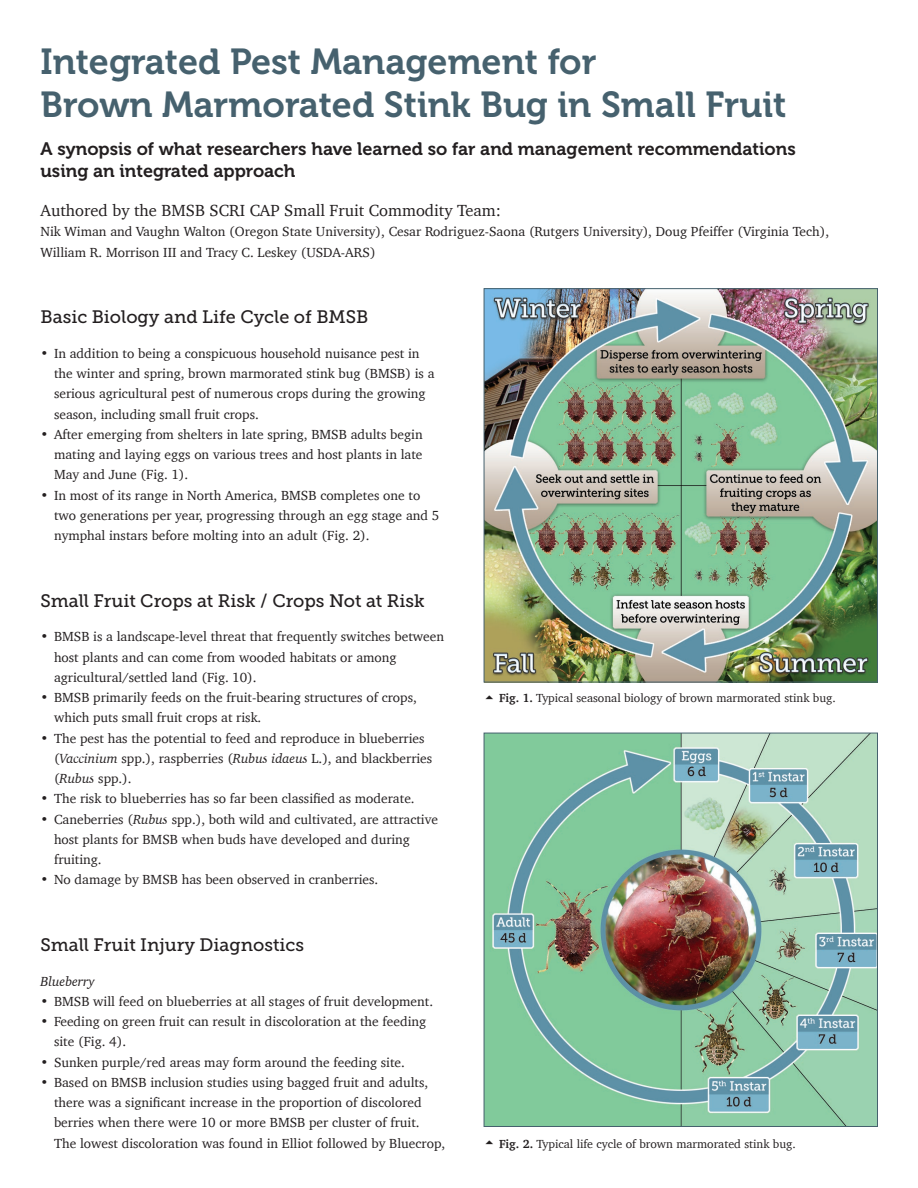
<style>
.page{position:relative;width:918px;height:1188px;background:#fff}
.page>*{position:absolute;margin:0;border:0;box-sizing:border-box;transform-origin:0 0}
.Main_Title{font:36px/43.2px "Museo 700";color:#46616e}
.Mini_Title{font:18px/21.6px "Museo 700";color:#231f20}
.Subtitle{font:18px "Museo Slab 500";color:#231f20}
.t1{font:16.5px "Charter";color:#231f20}
.Authors{font:13.5px/20.2px "Charter";color:#231f20}
.t2{font:italic 13.5px "Charter";color:#231f20}
.t3{font:12px "Charter";color:#231f20}
.s1{font-style:italic}
.s2{font-weight:700}
</style>
<div class="page">
<img style="left:486px;top:735px;width:390px;height:390px">
<div style="left:484px;top:733px;width:394px;height:394px;border:1px solid #46616e"></div>
<img style="left:486px;top:290px;width:390px;height:390px">
<div style="left:484px;top:288px;width:394px;height:394px;border:1px solid #46616e"></div>
<p class="Main_Title" style="left:40px;top:41px;width:748px">Integrated Pest Management for<br>Brown Marmorated Stink Bug in Small Fruit</p>
<p class="Mini_Title" style="left:40px;top:138px;width:757px">A synopsis of what researchers have learned so far and management recommendations using an integrated approach</p>
<p class="t1" style="left:40px;top:196px;width:462px">Authored by the BMSB SCRI CAP Small Fruit Commodity Team:</p>
<p class="Authors" style="left:40px;top:221px;width:790px">Nik Wiman and Vaughn Walton (Oregon State University), Cesar Rodriguez-Saona (Rutgers University), Doug Pfeiffer (Virginia Tech),<br>William R. Morrison III and Tracy C. Leskey (USDA-ARS)</p>
<p class="Subtitle" style="left:40px;top:307px;width:329px">Basic Biology and Life Cycle of BMSB</p>
<p class="Authors" style="left:54px;top:343px;width:382px;text-indent:-14px">• In addition to being a conspicuous household nuisance pest in the winter and spring, brown marmorated stink bug (BMSB) is a serious agricultural pest of numerous crops during the growing season, including small fruit crops.</p>
<p class="Authors" style="left:54px;top:424px;width:370px;text-align:justify;text-indent:-14px">• After emerging from shelters in late spring, BMSB adults begin mating and laying eggs on various trees and host plants in late May and June (Fig. 1).</p>
<p class="Authors" style="left:54px;top:485px;width:387px;text-indent:-14px">• In most of its range in North America, BMSB completes one to two generations per year, progressing through an egg stage and 5 nymphal instars before molting into an adult (Fig. 2).</p>
<p class="Subtitle" style="left:40px;top:591px;width:386px">Small Fruit Crops at Risk / Crops Not at Risk</p>
<p class="Authors" style="left:54px;top:626px;width:392px;text-indent:-14px">• BMSB is a landscape-level threat that frequently switches between host plants and can come from wooded habitats or among agricultural/settled land (Fig. 10).</p>
<p class="Authors" style="left:54px;top:687px;width:364px;text-indent:-14px">• BMSB primarily feeds on the fruit-bearing structures of crops, which puts small fruit crops at risk.</p>
<p class="Authors" style="left:54px;top:728px;width:380px;text-indent:-14px">• The pest has the potential to feed and reproduce in blueberries (<span class="s1">Vaccinium</span> spp.), raspberries (<span class="s1">Rubus idaeus</span> L.), and blackberries (<span class="s1">Rubus</span> spp.).</p>
<p class="Authors" style="left:40px;top:788px;width:376px">• The risk to blueberries has so far been classified as moderate.</p>
<p class="Authors" style="left:54px;top:809px;width:386px;text-indent:-14px">• Caneberries (<span class="s1">Rubus</span> spp.), both wild and cultivated, are attractive host plants for BMSB when buds have developed and during fruiting.</p>
<p class="Authors" style="left:40px;top:869px;width:339px">• No damage by BMSB has been observed in cranberries.</p>
<p class="Subtitle" style="left:40px;top:935px;width:265px">Small Fruit Injury Diagnostics</p>
<p class="t2" style="left:40px;top:970px;width:56px">Blueberry</p>
<p class="Authors" style="left:40px;top:991px;width:394px">• BMSB will feed on blueberries at all stages of fruit development.</p>
<p class="Authors" style="left:54px;top:1011px;width:374px;text-indent:-14px">• Feeding on green fruit can result in discoloration at the feeding site (Fig. 4).</p>
<p class="Authors" style="left:40px;top:1052px;width:366px">• Sunken purple/red areas may form around the feeding site.</p>
<p class="Authors" style="left:54px;top:1072px;width:393px;text-indent:-14px">• Based on BMSB inclusion studies using bagged fruit and adults, there was a significant increase in the proportion of discolored berries when there were 10 or more BMSB per cluster of fruit.<br>The lowest discoloration was found in Elliot followed by Bluecrop,</p>
<p class="t3" style="left:499px;top:688px;width:338px"><span class="s2">Fig. 1.</span> Typical seasonal biology of brown marmorated stink bug.</p>
<p class="t3" style="left:499px;top:1133px;width:298px"><span class="s2">Fig. 2.</span> Typical life cycle of brown marmorated stink bug.</p>
</div>
